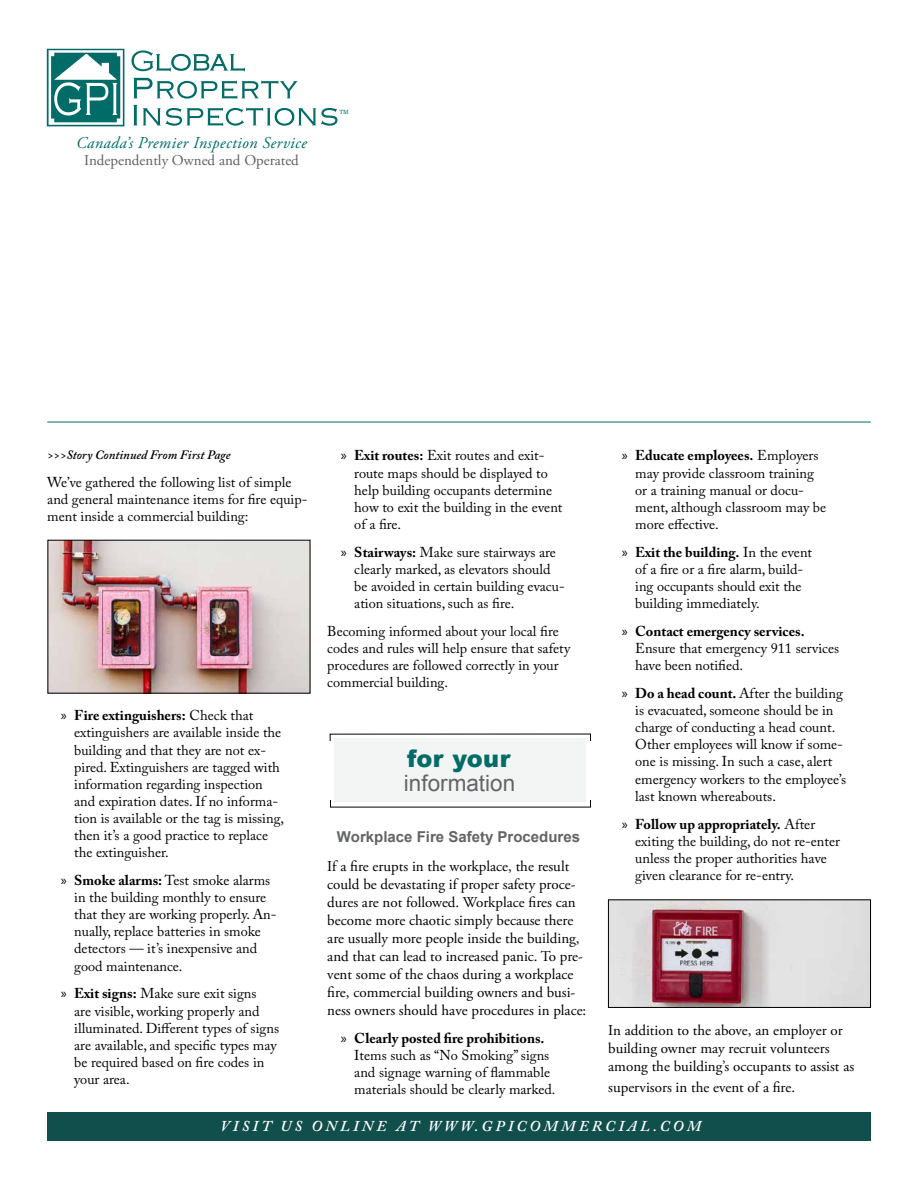
<style>
.page{position:relative;width:918px;height:1188px;background:#fff}
.page>*{position:absolute;margin:0;border:0;box-sizing:border-box;transform-origin:0 0}
.t1{font:900 24px "Arial";letter-spacing:.015em;color:#006c67}
.t2{font:22.5px "Arial";color:#636466}
.t3{font:italic 16.5px "Adobe Garamond Pro";letter-spacing:.025em;color:#006c67}
.t4{font:15px/18px "Adobe Garamond Pro";color:#000}
.t5{font:italic 600 15px "Adobe Caslon Pro";letter-spacing:.215em;color:#fff}
.t6{font:15px "Adobe Garamond Pro";color:#5f6062}
.t7{font:700 15px "Arial";color:#636466}
.t8{font:14.25px/17.1px "Adobe Caslon Pro";color:#000}
.t9{font:italic 600 12.75px "Adobe Caslon Pro";color:#000}
.t10{font:6.15px "Bookman Old Style";color:#006c67}
.s1{font-family:"Myriad Pro"}
.s2{font-weight:700}
</style>
<div class="page">
<div style="left:48px;top:1112px;width:823px;height:29px;background:#114f4c"></div>
<svg style="left:133px;top:78px;width:165px;height:21px"></svg>
<svg style="left:133px;top:105px;width:4px;height:20px"></svg>
<svg style="left:143px;top:108px;width:195px;height:18px"></svg>
<svg style="left:47px;top:49px;width:77px;height:77px"></svg>
<svg style="left:131px;top:50px;width:114px;height:22px"></svg>
<hr style="left:47px;top:422px;width:824px;height:1px;background:#006c67">
<img style="left:50px;top:542px;width:258px;height:149px">
<img style="left:610px;top:902px;width:259px;height:104px">
<div style="left:608px;top:900px;width:263px;height:108px;border:1px solid #000"></div>
<div style="left:334px;top:738px;width:252px;height:64px;background:#f3f4f4"></div>
<p class="t3" style="left:76px;top:133px;width:232px">Canada’s Premier Inspection Service</p>
<p class="t6" style="left:84px;top:151px;width:216px">Independently Owned and Operated</p>
<p class="t10" style="left:339px;top:108px;width:11px">TM</p>
<p class="t9" style="left:47px;top:448px;width:185px">&gt;&gt;&gt;Story Continued From First Page</p>
<p class="t8" style="left:47px;top:474px;width:262px">We’ve gathered the following list of simple and general maintenance items for fire equip&shy;ment inside a commercial building:</p>
<p class="t8" style="left:74px;top:707px;width:211px;text-indent:-13px"><span class="s1">»</span> <span class="s2">Fire extinguishers:</span> Check that extinguishers are available inside the building and that they are not ex&shy;pired. Extinguishers are tagged with information regarding inspection and expiration dates. If no informa&shy;tion is available or the tag is missing, then it’s a good practice to replace the extinguisher.</p>
<p class="t8" style="left:74px;top:872px;width:204px;text-indent:-13px"><span class="s1">»</span> <span class="s2">Smoke alarms:</span> Test smoke alarms in the building monthly to ensure that they are working properly. An&shy;nually, replace batteries in smoke detectors — it’s inexpensive and good maintenance.</p>
<p class="t8" style="left:74px;top:985px;width:206px;text-indent:-13px"><span class="s1">»</span> <span class="s2">Exit signs:</span> Make sure exit signs<br>are visible, working properly and illuminated. Different types of signs are available, and specific types may be required based on fire codes in your area.</p>
<p class="t8" style="left:354px;top:447px;width:210px;text-indent:-13px"><span class="s1">»</span> <span class="s2">Exit routes:</span> Exit routes and exit&shy;route maps should be displayed to help building occupants determine how to exit the building in the event of a fire.</p>
<p class="t8" style="left:354px;top:543px;width:212px;text-indent:-13px"><span class="s1">»</span> <span class="s2">Stairways:</span> Make sure stairways are clearly marked, as elevators should be avoided in certain building evacu&shy;ation situations, such as fire.</p>
<p class="t8" style="left:327px;top:623px;width:244px">Becoming informed about your local fire codes and rules will help ensure that safety procedures are followed correctly in your commercial building.</p>
<h1 class="t1" style="left:407px;top:741px;width:105px">for your</h1>
<h2 class="t2" style="left:404px;top:768px;width:113px">information</h2>
<p class="t7" style="left:337px;top:827px;width:245px">Workplace Fire Safety Procedures</p>
<p class="t4" style="left:327px;top:858px;width:261px">If a fire erupts in the workplace, the result could be devastating if proper safety proce&shy;dures are not followed. Workplace fires can become more chaotic simply because there are usually more people inside the building, and that can lead to increased panic. To pre&shy;vent some of the chaos during a workplace fire, commercial building owners and busi&shy;ness owners should have procedures in place:</p>
<p class="t8" style="left:354px;top:1030px;width:203px;text-indent:-13px"><span class="s1">»</span> <span class="s2">Clearly posted fire prohibitions.<br></span>Items such as “No Smoking” signs and signage warning of flammable materials should be clearly marked.</p>
<p class="t8" style="left:635px;top:447px;width:192px;text-indent:-13px"><span class="s1">»</span> <span class="s2">Educate employees.</span> Employers may provide classroom training or a training manual or docu&shy;ment, although classroom may be more effective.</p>
<p class="t8" style="left:635px;top:543px;width:178px;text-indent:-13px"><span class="s1">»</span> <span class="s2">Exit the building.</span> In the event of a fire or a fire alarm, build&shy;ing occupants should exit the building immediately.</p>
<p class="t8" style="left:635px;top:623px;width:205px;text-indent:-13px"><span class="s1">»</span> <span class="s2">Contact emergency services.<br></span>Ensure that emergency 911 services have been notified.</p>
<p class="t8" style="left:635px;top:685px;width:213px;text-indent:-13px"><span class="s1">»</span> <span class="s2">Do a head count.</span> After the building is evacuated, someone should be in charge of conducting a head count.<br>Other employees will know if some&shy;one is missing. In such a case, alert emergency workers to the employee’s last known whereabouts.</p>
<p class="t8" style="left:635px;top:815px;width:206px;text-indent:-13px"><span class="s1">»</span> <span class="s2">Follow up appropriately.</span> After exiting the building, do not re-enter unless the proper authorities have given clearance for re-entry.</p>
<p class="t4" style="left:608px;top:1021px;width:247px">In addition to the above, an employer or building owner may recruit volunteers among the building’s occupants to assist as</p>
<p class="t4" style="left:608px;top:1078px;width:188px">supervisors in the event of a fire.</p>
<p class="t5" style="left:220px;top:1117px;width:482px">VISIT US ONLINE AT WWW.GPICOMMERCIAL.COM</p>
</div>
